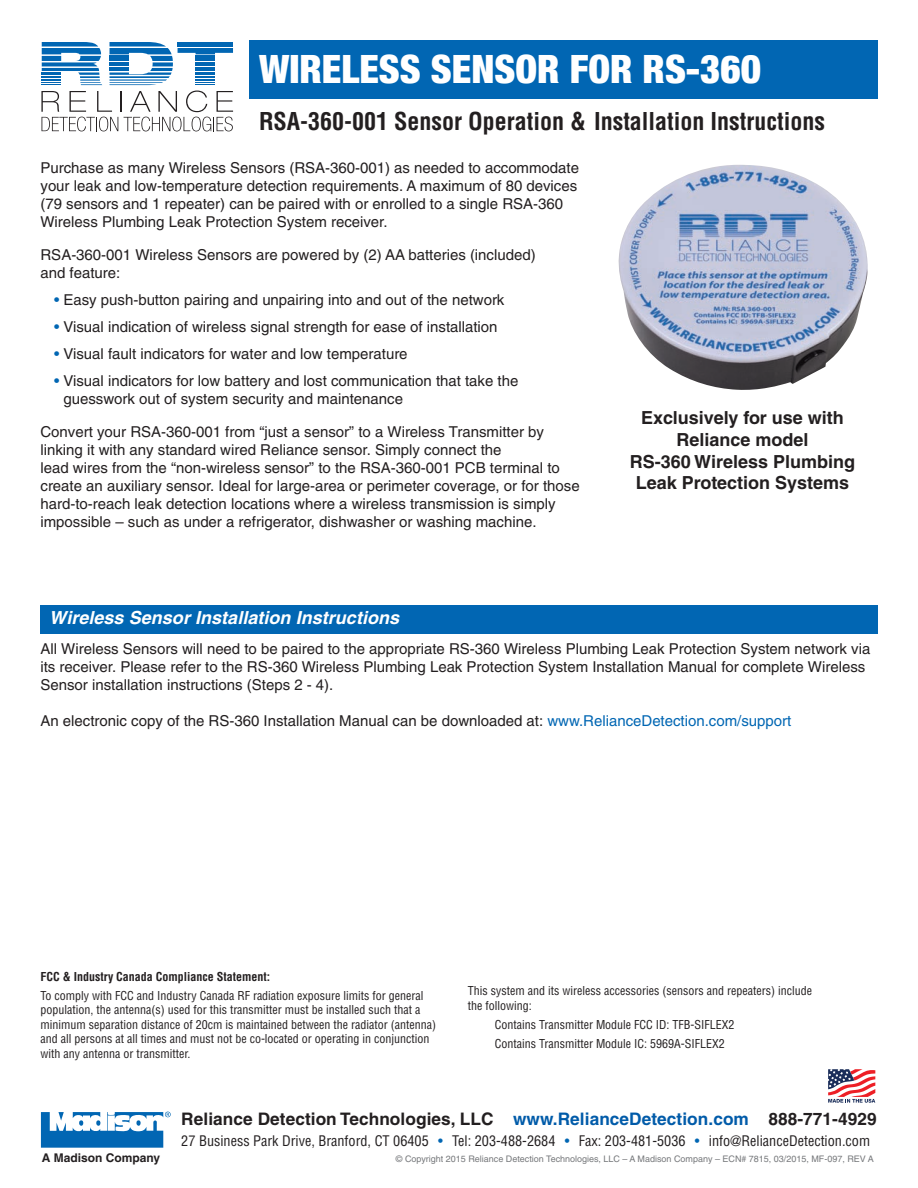
<style>
.page{position:relative;width:918px;height:1188px;background:#fff}
.page>*{position:absolute;margin:0;border:0;box-sizing:border-box;transform-origin:0 0}
.t1{font:900 condensed 39px "Helvetica Neue";color:#fff}
.t2{font:700 condensed 24px "Helvetica";color:#231f20}
.t3{font:700 18px/21.6px "Helvetica";color:#231f20;text-align:center}
.t4{font:italic 700 18px "Helvetica";letter-spacing:.005em;color:#fff}
.t5{font:700 17.25px "Helvetica";letter-spacing:.005em;color:#231f20}
.t6{font:15px/18px "Helvetica";color:#231f20}
.t7{font:condensed 14.25px "Helvetica";color:#231f20}
.t8{font:condensed 12px/14.4px "Helvetica";color:#231f20}
.t9{font:700 condensed 12px "Helvetica";color:#231f20}
.t10{font:700 12px "Helvetica";color:#231f20}
.t11{font:9px "Helvetica";color:#76787b}
.s1{color:#0166b3}
.s2{color:#015ba9}
</style>
<div class="page">
<div style="left:189px;top:40px;width:689px;height:59px;background:#0166b3"></div>
<svg style="left:41px;top:1112px;width:130px;height:36px"></svg>
<img style="left:618px;top:165px;width:250px;height:225px">
<div style="left:40px;top:605px;width:838px;height:28px;background:#0166b3"></div>
<svg style="left:828px;top:1069px;width:47px;height:34px"></svg>
<div style="left:39px;top:40px;width:210px;height:108px;background:#fff"></div>
<svg style="left:41px;top:91px;width:192px;height:40px"></svg>
<svg style="left:110px;top:42px;width:123px;height:43px"></svg>
<div style="left:196px;top:56px;width:19px;height:5px;background:#0166b3"></div>
<svg style="left:42px;top:42px;width:60px;height:43px"></svg>
<h1 class="t1" style="left:259px;top:45px;width:504px">WIRELESS SENSOR FOR RS-360</h1>
<h2 class="t2" style="left:259px;top:107px;width:568px">RSA-360-001 Sensor Operation &amp; Installation Instructions</h2>
<p class="t6" style="left:40px;top:160px;width:540px">Purchase as many Wireless Sensors (RSA-360-001) as needed to accommodate your leak and low-temperature detection requirements. A maximum of 80 devices (79 sensors and 1 repeater) can be paired with or enrolled to a single RSA-360<br>Wireless Plumbing Leak Protection System receiver.</p>
<p class="t6" style="left:41px;top:247px;width:497px">RSA-360-001 Wireless Sensors are powered by (2) AA batteries (included) and feature:</p>
<p class="t6" style="left:54px;top:292px;width:452px"><span class="s1">•</span> Easy push-button pairing and unpairing into and out of the network</p>
<p class="t6" style="left:54px;top:319px;width:445px"><span class="s1">•</span> Visual indication of wireless signal strength for ease of installation</p>
<p class="t6" style="left:54px;top:346px;width:355px"><span class="s1">•</span> Visual fault indicators for water and low temperature</p>
<p class="t6" style="left:63px;top:373px;width:457px;text-indent:-9px"><span class="s1">•</span> Visual indicators for low battery and lost communication that take the guesswork out of system security and maintenance</p>
<p class="t6" style="left:41px;top:424px;width:541px">Convert your RSA-360-001 from “just a sensor” to a Wireless Transmitter by linking it with any standard wired Reliance sensor. Simply connect the<br>lead wires from the “non-wireless sensor” to the RSA-360-001 PCB terminal to create an auxiliary sensor. Ideal for large-area or perimeter coverage, or for those hard-to-reach leak detection locations where a wireless transmission is simply impossible – such as under a refrigerator, dishwasher or washing machine.</p>
<p class="t4" style="left:49px;top:611px;width:351px">Wireless Sensor Installation Instructions</p>
<p class="t3" style="left:630px;top:409px;width:227px">Exclusively for use with<br>Reliance model<br>RS-360 Wireless Plumbing<br>Leak Protection Systems</p>
<p class="t6" style="left:40px;top:642px;width:831px">All Wireless Sensors will need to be paired to the appropriate RS-360 Wireless Plumbing Leak Protection System network via its receiver. Please refer to the RS-360 Wireless Plumbing Leak Protection System Installation Manual for complete Wireless<br>Sensor installation instructions (Steps 2 - 4).</p>
<p class="t6" style="left:41px;top:714px;width:752px">An electronic copy of the RS-360 Installation Manual can be downloaded at: <span class="s1">www.RelianceDetection.com/support</span></p>
<p class="t9" style="left:40px;top:970px;width:231px">FCC &amp; Industry Canada Compliance Statement:</p>
<p class="t8" style="left:40px;top:989px;width:397px">To comply with FCC and Industry Canada RF radiation exposure limits for general population, the antenna(s) used for this transmitter must be installed such that a minimum separation distance of 20cm is maintained between the radiator (antenna) and all persons at all times and must not be co-located or operating in conjunction with any antenna or transmitter.</p>
<p class="t8" style="left:468px;top:984px;width:346px">This system and its wireless accessories (sensors and repeaters) include the following:</p>
<p class="t8" style="left:495px;top:1015px;width:241px;line-height:18.9px">Contains Transmitter Module FCC ID: TFB-SIFLEX2<br>Contains Transmitter Module IC: 5969A-SIFLEX2</p>
<p class="t5" style="left:181px;top:1112px;width:697px">Reliance Detection Technologies, LLC <span class="s2">www.RelianceDetection.com</span> 888-771-4929</p>
<p class="t7" style="left:181px;top:1132px;width:690px">27 Business Park Drive, Branford, CT 06405 <span class="s1">•</span> Tel: 203-488-2684 <span class="s1">•</span> Fax: 203-481-5036 <span class="s1">•</span> info@RelianceDetection.com</p>
<p class="t10" style="left:42px;top:1153px;width:120px">A Madison Company</p>
<p class="t11" style="left:396px;top:1155px;width:479px">© Copyright 2015 Reliance Detection Technologies, LLC – A Madison Company – ECN# 7815, 03/2015, MF-097, REV A</p>
</div>
